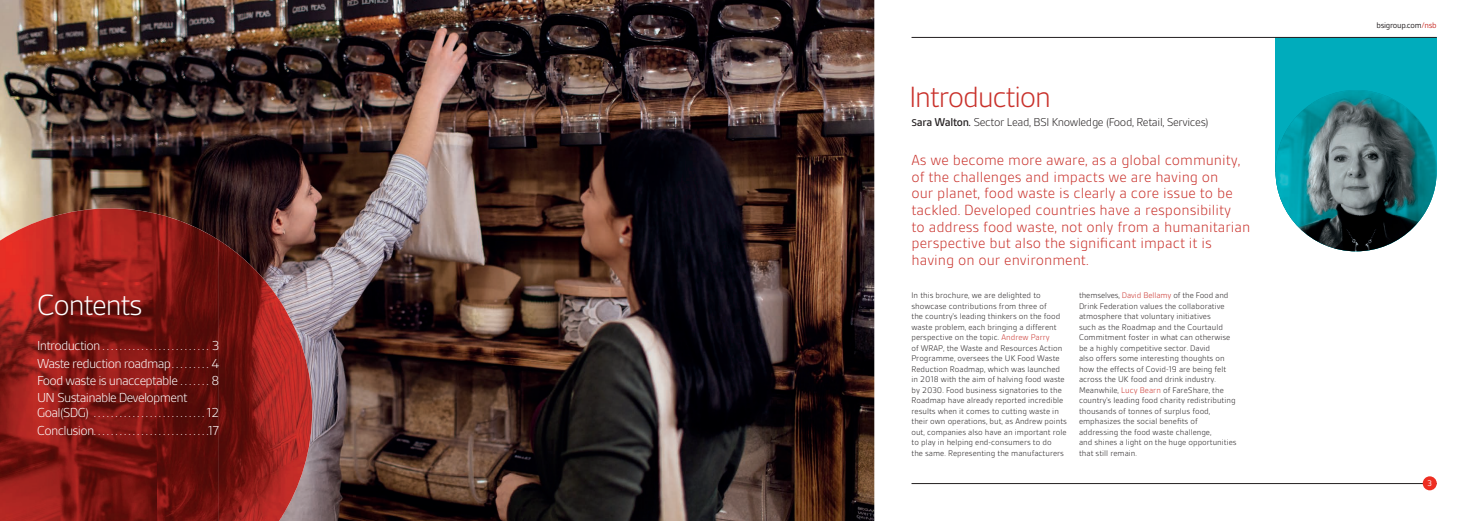
<style>
.page{position:relative;width:1474px;height:521px;background:#fff}
.page>*{position:absolute;margin:0;border:0;box-sizing:border-box;transform-origin:0 0}
.t1{font:300 31.5px "BSI Gesta";letter-spacing:-.05em;color:#c9312b}
.t2{font:300 31.5px "BSI Gesta";letter-spacing:-.05em;color:#fff}
.t3{font:300 15.75px/16.6px "BSI Gesta";color:#c9312b}
.t4{font:300 14px/17.3px "BSI Gesta";letter-spacing:-.05em;color:#fff;text-align:justify}
.t5{font:300 12.25px "BSI Gesta";letter-spacing:-.03em;color:#231f20}
.t6{font:300 8.75px/10.5px "BSI Gesta";color:#231f20}
.t7{font:8.75px "BSI Gesta";letter-spacing:-.03em;color:#231f20}
.t8{font:8.75px "BSI Gesta";color:#fff}
.s1{font-weight:500;font-size:10.5px}
.s2{font-weight:500}
.s3{color:#c9312b}
</style>
<div class="page">
<div style="left:1275px;top:37px;width:161px;height:134px;background:#00acbc"></div>
<img style="left:1277px;top:90px;width:132px;height:161px">
<img style="left:1409px;top:111px;width:27px;height:120px">
<img style="left:1275px;top:90px;width:161px;height:161px;border-radius:81px">
<img style="left:0;top:0;width:874px;height:521px">
<img style="left:0;top:208px;width:156px;height:313px">
<img style="left:156px;top:214px;width:63px;height:307px">
<img style="left:218px;top:240px;width:63px;height:281px">
<img style="left:281px;top:302px;width:31px;height:216px">
<hr style="left:911px;top:483px;width:525px;height:1px;background:#231f20">
<hr style="left:911px;top:37px;width:525px;height:1px;background:#231f20">
<div style="left:1422px;top:476px;width:14px;height:14px;background:#ee2e22;border-radius:50%"></div>
<h1 class="t2" style="left:37px;top:289px;width:107px">Contents</h1>
<h3 class="t4" style="left:37px;top:337px;width:183px">Introduction . . . . . . . . . . . . . . . . . . . . . . . . . 3<br>Waste reduction roadmap . . . . . . . . . 4<br>Food waste is unacceptable . . . . . . . 8<br>UN Sustainable Development</h3>
<h3 class="t4" style="left:37px;top:404px;width:184px">Goal(SDG) . . . . . . . . . . . . . . . . . . . . . . . . . . 12<br>Conclusion. . . . . . . . . . . . . . . . . . . . . . . . . . .17</h3>
<h1 class="t1" style="left:909px;top:80px;width:144px">Introduction</h1>
<h3 class="t5" style="left:911px;top:116px;width:298px"><span class="s1">S</span><span class="s2">ara Walton.</span> Sector Lead, BSI Knowledge (Food, Retail, Services)</h3>
<p class="t3" style="left:911px;top:152px;width:340px">As we become more aware, as a global community, of the challenges and impacts we are having on<br>our planet, food waste is clearly a core issue to be tackled. Developed countries have a responsibility<br>to address food waste, not only from a humanitarian perspective but also the significant impact it is having on our environment.</p>
<p class="t6" style="left:911px;top:290px;width:157px">In this brochure, we are delighted to showcase contributions from three of<br>the country’s leading thinkers on the food waste problem, each bringing a different perspective on the topic. <span class="s3">Andrew Parry<br></span>of WRAP, the Waste and Resources Action Programme, oversees the UK Food Waste Reduction Roadmap, which was launched in 2018 with the aim of halving food waste by 2030. Food business signatories to the Roadmap have already reported incredible results when it comes to cutting waste in their own operations, but, as Andrew points out, companies also have an important role to play in helping end-consumers to do<br>the same. Representing the manufacturers</p>
<p class="t6" style="left:1079px;top:290px;width:159px">themselves, <span class="s3">David Bellamy</span> of the Food and Drink Federation values the collaborative atmosphere that voluntary initiatives<br>such as the Roadmap and the Courtauld Commitment foster in what can otherwise be a highly competitive sector. David<br>also offers some interesting thoughts on how the effects of Covid-19 are being felt across the UK food and drink industry.<br>Meanwhile, <span class="s3">Lucy Bearn</span> of FareShare, the country’s leading food charity redistributing thousands of tonnes of surplus food, emphasizes the social benefits of addressing the food waste challenge,<br>and shines a light on the huge opportunities that still remain.</p>
<p class="t7" style="left:1376px;top:21px;width:62px">bsigroup.com<span class="s3">/nsb</span></p>
<p class="t8" style="left:1427px;top:479px;width:6px">3</p>
</div>
